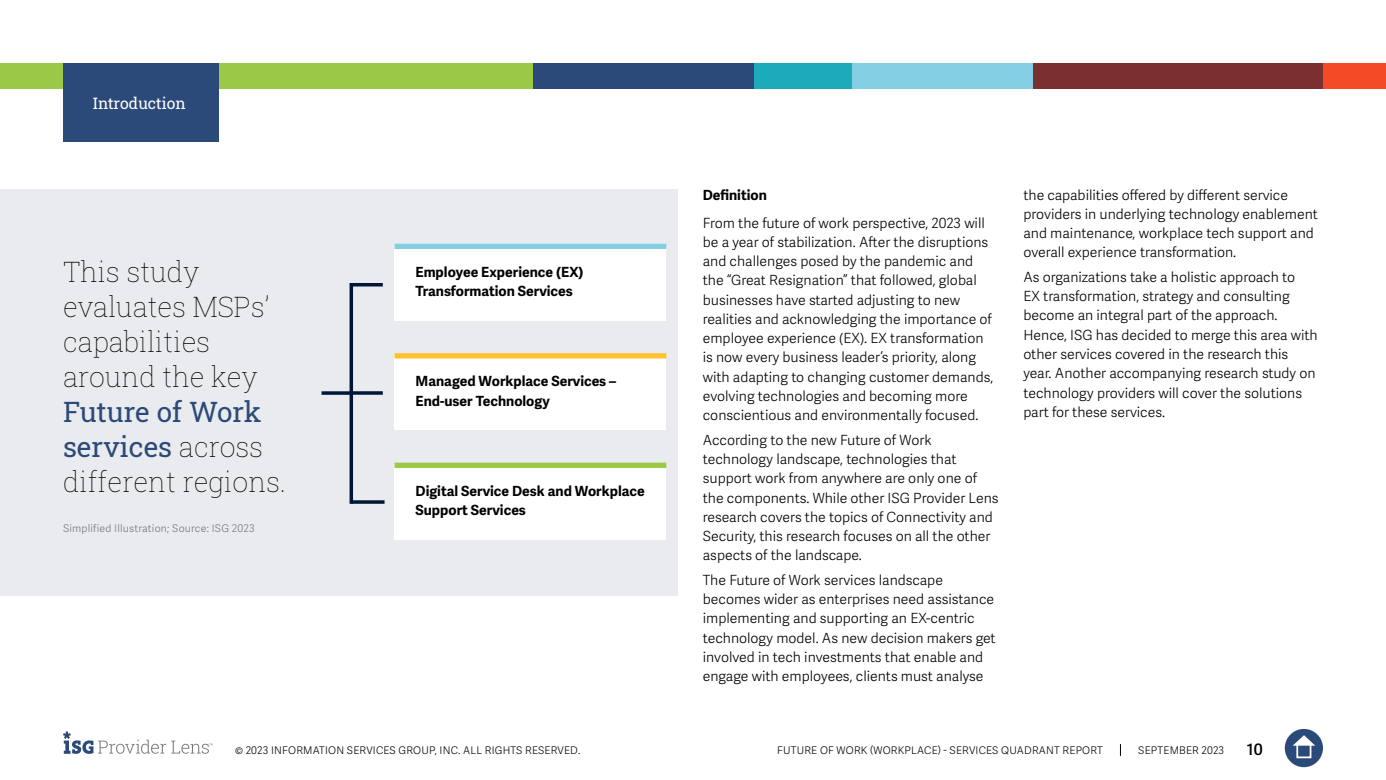
<style>
.page{position:relative;width:1386px;height:780px;background:#fff}
.page>*{position:absolute;margin:0;border:0;box-sizing:border-box;transform-origin:0 0}
.t1{font:28px/35px "Roboto Slab ISG P Thin";color:#000}
.t2{font:28px/35px "Roboto Slab ISG P Regular";color:#2b4a79}
.t3{font:15.75px "Roboto Slab ISG P Regular";color:#fff}
.t4{font:600 15.75px "Adelle Sans";color:#000}
.t5{font:300 14px/19.2px "Adelle Sans";color:#000}
.t6{font:700 14px/19.2px "Adelle Sans";color:#000101}
.t7{font:700 14px "Adelle Sans";color:#000}
.t8{font:300 10.5px "Adelle Sans";letter-spacing:.02em;color:#000}
.t9{font:300 10.5px "Adelle Sans";letter-spacing:.02em;color:#75787b}
.s1{font-family:"Roboto Slab ISG P Thin";color:#000}
</style>
<div class="page">
<svg style="left:1120px;top:744px;width:1px;height:12px"></svg>
<div style="left:1285px;top:729px;width:38px;height:38px;background:#2b4a79;border-radius:50%"></div>
<svg style="left:1293px;top:735px;width:22px;height:10px"></svg>
<div style="left:1296px;top:743px;width:15px;height:15px;border:2px solid #fff"></div>
<svg style="left:63px;top:731px;width:150px;height:23px"></svg>
<div style="left:0;top:63px;width:533px;height:26px;background:#9bc947"></div>
<div style="left:533px;top:63px;width:223px;height:26px;background:#2b4a79"></div>
<div style="left:850px;top:63px;width:184px;height:26px;background:#84cee3"></div>
<div style="left:1323px;top:63px;width:63px;height:26px;background:#f54a26"></div>
<div style="left:1033px;top:63px;width:290px;height:26px;background:#7a302e"></div>
<div style="left:754px;top:63px;width:98px;height:26px;background:#1cabb9"></div>
<div style="left:63px;top:63px;width:155px;height:79px;background:#2b4a79"></div>
<div style="left:0;top:189px;width:677px;height:406px;background:#e9ebee"></div>
<div style="left:395px;top:464px;width:271px;height:75px;background:#fff"></div>
<div style="left:395px;top:462px;width:271px;height:6px;background:#9bc947"></div>
<div style="left:395px;top:355px;width:271px;height:75px;background:#fff"></div>
<div style="left:395px;top:353px;width:271px;height:5px;background:#ffc22b"></div>
<div style="left:395px;top:245px;width:271px;height:75px;background:#fff"></div>
<div style="left:395px;top:244px;width:271px;height:5px;background:#84cee3"></div>
<hr style="left:351px;top:283px;width:32px;height:3px;background:#001638">
<svg style="left:322px;top:391px;width:28px;height:4px"></svg>
<hr style="left:350px;top:283px;width:3px;height:221px;background:#001638">
<svg style="left:353px;top:391px;width:30px;height:4px"></svg>
<svg style="left:351px;top:500px;width:34px;height:4px"></svg>
<p class="t3" style="left:93px;top:92px;width:94px">Introduction</p>
<h1 class="t1" style="left:63px;top:253px;width:208px">This study evaluates MSPs’ capabilities around the key</h1>
<h1 class="t2" style="left:63px;top:393px;width:202px">Future of Work services <span class="s1">across</span></h1>
<h1 class="t1" style="left:63px;top:463px;width:225px">different regions.</h1>
<p class="t9" style="left:63px;top:522px;width:193px">Simplified Illustration; Source: ISG 2023</p>
<p class="t6" style="left:416px;top:263px;width:170px">Employee Experience (EX)<br>Transformation Services</p>
<p class="t6" style="left:416px;top:372px;width:202px">Managed Workplace Services –<br>End-user Technology</p>
<p class="t6" style="left:416px;top:481px;width:231px">Digital Service Desk and Workplace<br>Support Services</p>
<p class="t7" style="left:703px;top:186px;width:66px">Definition</p>
<p class="t5" style="left:703px;top:213px;width:292px">From the future of work perspective, 2023 will be a year of stabilization. After the disruptions and challenges posed by the pandemic and the “Great Resignation” that followed, global businesses have started adjusting to new realities and acknowledging the importance of employee experience (EX). EX transformation is now every business leader’s priority, along with adapting to changing customer demands, evolving technologies and becoming more conscientious and environmentally focused.</p>
<p class="t5" style="left:703px;top:430px;width:297px">According to the new Future of Work technology landscape, technologies that support work from anywhere are only one of the components. While other ISG Provider Lens research covers the topics of Connectivity and Security, this research focuses on all the other aspects of the landscape.</p>
<p class="t5" style="left:703px;top:570px;width:294px">The Future of Work services landscape becomes wider as enterprises need assistance implementing and supporting an EX-centric technology model. As new decision makers get involved in tech investments that enable and engage with employees, clients must analyse</p>
<p class="t5" style="left:1023px;top:185px;width:296px">the capabilities offered by different service providers in underlying technology enablement and maintenance, workplace tech support and overall experience transformation.</p>
<p class="t5" style="left:1023px;top:268px;width:296px">As organizations take a holistic approach to<br>EX transformation, strategy and consulting become an integral part of the approach.<br>Hence, ISG has decided to merge this area with other services covered in the research this year. Another accompanying research study on technology providers will cover the solutions part for these services.</p>
<p class="t8" style="left:235px;top:744px;width:347px">© 2023 INFORMATION SERVICES GROUP, INC. ALL RIGHTS RESERVED.</p>
<p class="t8" style="left:777px;top:744px;width:327px">FUTURE OF WORK (WORKPLACE) - SERVICES QUADRANT REPORT</p>
<p class="t8" style="left:1138px;top:744px;width:87px">SEPTEMBER 2023</p>
<p class="t4" style="left:1247px;top:740px;width:18px">10</p>
</div>
